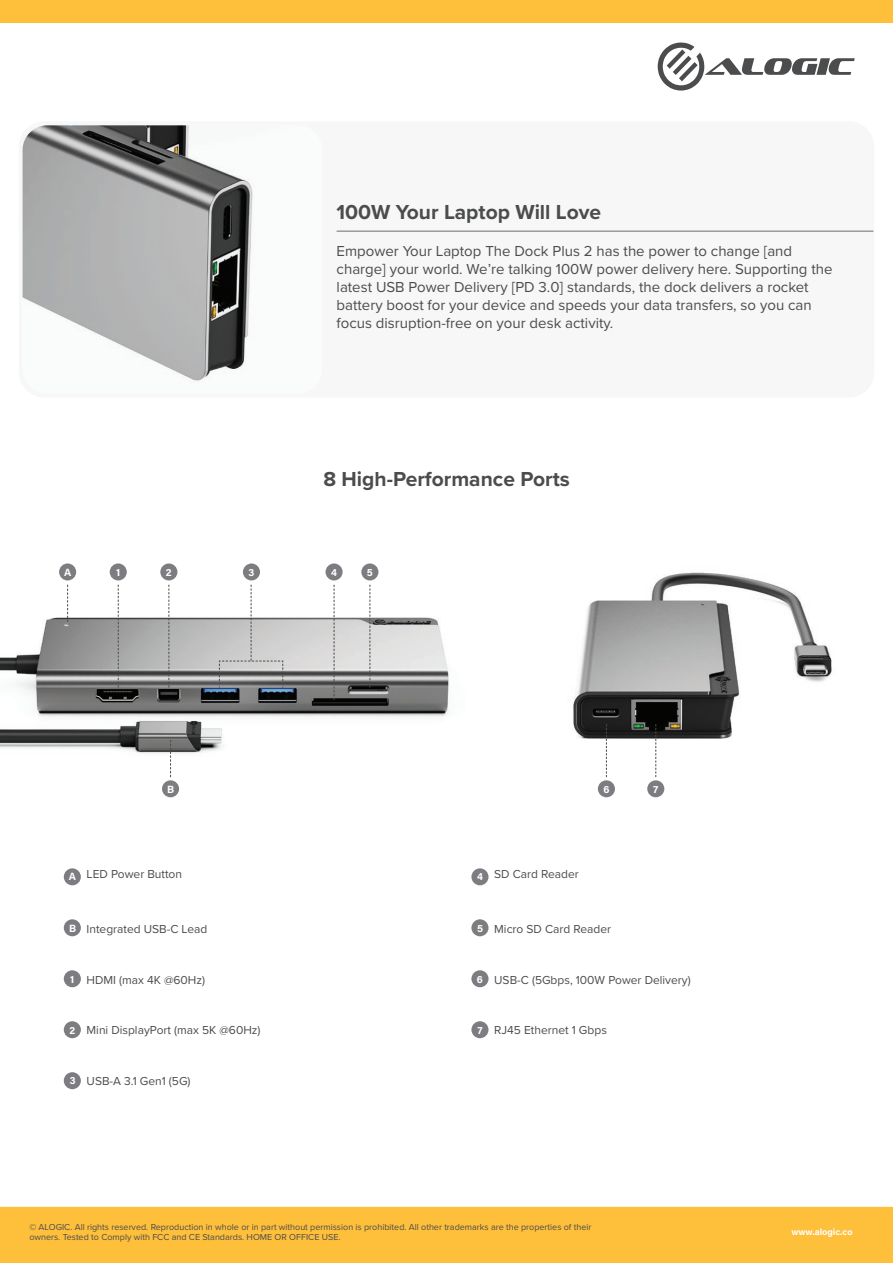
<style>
.page{position:relative;width:893px;height:1263px;background:#fff}
.page>*{position:absolute;margin:0;border:0;box-sizing:border-box;transform-origin:0 0}
.t1{font:700 21px "Proxima Nova";color:#4b4c4d}
.t2{font:15px/18px "Proxima Nova";color:#4b4c4d}
.t3{font:12px "Proxima Nova";color:#4b4c4d}
.t4{font:700 10.5px "Acumin Pro";color:#fff}
.t5{font:9px/10.8px "Proxima Nova";color:#4b4c4d}
.t6{font:700 9px "Acumin Pro";color:#fff}
</style>
<div class="page">
<div style="left:0;top:1207px;width:893px;height:56px;background:#febf3b"></div>
<div style="left:0;top:0;width:893px;height:22px;background:#febf3b"></div>
<svg style="left:658px;top:42px;width:197px;height:49px"></svg>
<div style="left:19px;top:121px;width:855px;height:277px;background:#f7f7f7;border-radius:26px"></div>
<img style="left:23px;top:125px;width:230px;height:256px">
<hr style="left:337px;top:231px;width:536px;height:1px;background:#6c6d70">
<img style="left:0;top:564px;width:833px;height:226px">
<div style="left:64px;top:1021px;width:17px;height:17px;background:#7d7d81;border-radius:50%"></div>
<div style="left:64px;top:970px;width:17px;height:17px;background:#7d7d81;border-radius:50%"></div>
<div style="left:64px;top:919px;width:17px;height:17px;background:#7d7d81;border-radius:50%"></div>
<div style="left:64px;top:1072px;width:17px;height:17px;background:#7d7d81;border-radius:50%"></div>
<div style="left:64px;top:868px;width:17px;height:17px;background:#7d7d81;border-radius:50%"></div>
<div style="left:471px;top:1021px;width:17px;height:17px;background:#7d7d81;border-radius:50%"></div>
<div style="left:471px;top:970px;width:17px;height:17px;background:#7d7d81;border-radius:50%"></div>
<div style="left:471px;top:919px;width:17px;height:17px;background:#7d7d81;border-radius:50%"></div>
<div style="left:471px;top:868px;width:17px;height:17px;background:#7d7d81;border-radius:50%"></div>
<div style="left:59px;top:563px;width:17px;height:17px;background:#7d7d81;border-radius:50%"></div>
<div style="left:162px;top:780px;width:17px;height:17px;background:#7d7d81;border-radius:50%"></div>
<div style="left:598px;top:780px;width:17px;height:17px;background:#7d7d81;border-radius:50%"></div>
<div style="left:647px;top:780px;width:17px;height:17px;background:#7d7d81;border-radius:50%"></div>
<div style="left:110px;top:563px;width:17px;height:17px;background:#7d7d81;border-radius:50%"></div>
<div style="left:160px;top:563px;width:17px;height:17px;background:#7d7d81;border-radius:50%"></div>
<div style="left:361px;top:563px;width:17px;height:17px;background:#7d7d81;border-radius:50%"></div>
<div style="left:325px;top:563px;width:18px;height:17px;background:#7d7d81;border-radius:50%"></div>
<div style="left:243px;top:563px;width:17px;height:17px;background:#7d7d81;border-radius:50%"></div>
<svg style="left:67px;top:585px;width:1px;height:37px"></svg>
<svg style="left:170px;top:740px;width:1px;height:37px"></svg>
<svg style="left:606px;top:724px;width:1px;height:53px"></svg>
<svg style="left:655px;top:724px;width:1px;height:53px"></svg>
<svg style="left:118px;top:585px;width:1px;height:102px"></svg>
<svg style="left:168px;top:585px;width:1px;height:102px"></svg>
<svg style="left:370px;top:585px;width:1px;height:102px"></svg>
<svg style="left:334px;top:585px;width:1px;height:115px"></svg>
<svg style="left:219px;top:585px;width:65px;height:103px"></svg>
<h1 class="t1" style="left:337px;top:196px;width:266px">100W Your Laptop Will Love</h1>
<p class="t2" style="left:337px;top:241px;width:497px">Empower Your Laptop The Dock Plus 2 has the power to change [and charge] your world. We’re talking 100W power delivery here. Supporting the latest USB Power Delivery [PD 3.0] standards, the dock delivers a rocket battery boost for your device and speeds your data transfers, so you can focus disruption-free on your desk activity.</p>
<p class="t4" style="left:64px;top:565px;width:9px">A</p>
<h1 class="t1" style="left:323px;top:464px;width:248px">8 High-Performance Ports</h1>
<p class="t4" style="left:116px;top:565px;width:6px">1</p>
<p class="t4" style="left:166px;top:565px;width:7px">2</p>
<p class="t4" style="left:249px;top:565px;width:7px">3</p>
<p class="t4" style="left:331px;top:565px;width:7px">4</p>
<p class="t4" style="left:367px;top:565px;width:7px">5</p>
<p class="t4" style="left:167px;top:782px;width:9px">B</p>
<p class="t4" style="left:603px;top:782px;width:8px">6</p>
<p class="t4" style="left:653px;top:782px;width:7px">7</p>
<p class="t4" style="left:69px;top:869px;width:9px">A</p>
<p class="t3" style="left:87px;top:865px;width:97px">LED Power Button</p>
<p class="t4" style="left:477px;top:869px;width:7px">4</p>
<p class="t3" style="left:494px;top:865px;width:86px">SD Card Reader</p>
<p class="t4" style="left:69px;top:921px;width:9px">B</p>
<p class="t3" style="left:87px;top:919px;width:122px">Integrated USB-C Lead</p>
<p class="t4" style="left:477px;top:921px;width:7px">5</p>
<p class="t3" style="left:494px;top:919px;width:118px">Micro SD Card Reader</p>
<p class="t4" style="left:70px;top:971px;width:6px">1</p>
<p class="t3" style="left:87px;top:970px;width:120px">HDMI (max 4K @60Hz)</p>
<p class="t4" style="left:477px;top:971px;width:8px">6</p>
<p class="t3" style="left:494px;top:970px;width:198px">USB-C (5Gbps, 100W Power Delivery)</p>
<p class="t4" style="left:69px;top:1022px;width:7px">2</p>
<p class="t3" style="left:87px;top:1021px;width:175px">Mini DisplayPort (max 5K @60Hz)</p>
<p class="t4" style="left:477px;top:1022px;width:7px">7</p>
<p class="t3" style="left:494px;top:1021px;width:114px">RJ45 Ethernet 1 Gbps</p>
<p class="t4" style="left:70px;top:1073px;width:7px">3</p>
<p class="t3" style="left:87px;top:1072px;width:105px">USB-A 3.1 Gen1 (5G)</p>
<p class="t5" style="left:29px;top:1221px;width:564px">© ALOGIC. All rights reserved. Reproduction in whole or in part without permission is prohibited. All other trademarks are the properties of their owners. Tested to Comply with FCC and CE Standards. HOME OR OFFICE USE.</p>
<p class="t6" style="left:791px;top:1225px;width:63px">www.alogic.co</p>
</div>
